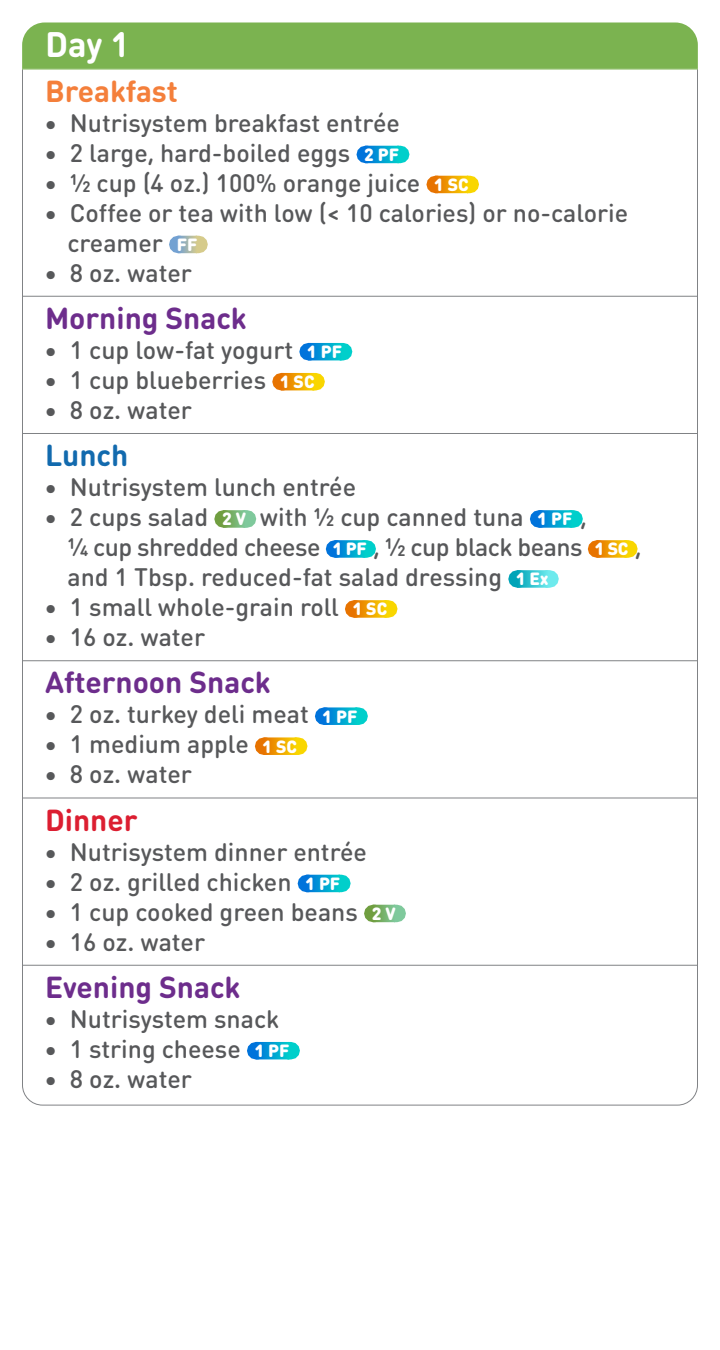
<style>
.page{position:relative;width:720px;height:1350px;background:#fff}
.page>*{position:absolute;margin:0;border:0;box-sizing:border-box;transform-origin:0 0}
.Day_Header{font:700 35px "DIN Round OT";color:#fff}
.Meal{font:700 30px "DIN Round OT";color:#6d2d8c}
.Meal_-_Top{font:700 30px "DIN Round OT";color:#f47f3b}
.Meal-2{font:700 30px "DIN Round OT";color:#dc1e31}
.Meal-3{font:700 30px "DIN Round OT";color:#126aae}
.t1{font:500 25px/30px "DIN Round OT";color:#57585a}
.s1{font-weight:900;font-size:17.5px;color:#fff}
</style>
<div class="page">
<div style="left:22px;top:22px;width:676px;height:47px;background:#7bb350"></div>
<hr style="left:22px;top:69px;width:1px;height:40px;background:#808285">
<hr style="left:697px;top:69px;width:1px;height:40px;background:#808285">
<hr style="left:22px;top:69px;width:676px;height:1px;background:#7bb350">
<hr style="left:22px;top:102px;width:1px;height:197px;background:#808285">
<hr style="left:697px;top:102px;width:1px;height:197px;background:#808285">
<svg style="left:366px;top:146px;width:16px;height:17px"></svg>
<svg style="left:365px;top:146px;width:1px;height:17px"></svg>
<svg style="left:382px;top:146px;width:17px;height:17px"></svg>
<svg style="left:436px;top:176px;width:15px;height:17px"></svg>
<svg style="left:435px;top:176px;width:1px;height:17px"></svg>
<svg style="left:451px;top:176px;width:18px;height:17px"></svg>
<svg style="left:179px;top:236px;width:8px;height:17px"></svg>
<svg style="left:178px;top:236px;width:1px;height:17px"></svg>
<svg style="left:187px;top:236px;width:11px;height:17px"></svg>
<hr style="left:22px;top:293px;width:1px;height:43px;background:#808285">
<hr style="left:697px;top:293px;width:1px;height:43px;background:#808285">
<hr style="left:22px;top:296px;width:676px;height:1px;background:#808285">
<hr style="left:22px;top:329px;width:1px;height:107px;background:#808285">
<hr style="left:697px;top:329px;width:1px;height:107px;background:#808285">
<svg style="left:309px;top:343px;width:16px;height:17px"></svg>
<svg style="left:308px;top:343px;width:1px;height:17px"></svg>
<svg style="left:325px;top:343px;width:17px;height:17px"></svg>
<svg style="left:282px;top:373px;width:15px;height:17px"></svg>
<svg style="left:281px;top:373px;width:1px;height:17px"></svg>
<svg style="left:297px;top:373px;width:18px;height:17px"></svg>
<hr style="left:22px;top:430px;width:1px;height:43px;background:#808285">
<hr style="left:697px;top:430px;width:1px;height:43px;background:#808285">
<hr style="left:22px;top:433px;width:676px;height:1px;background:#808285">
<hr style="left:22px;top:466px;width:1px;height:197px;background:#808285">
<hr style="left:697px;top:466px;width:1px;height:197px;background:#808285">
<svg style="left:224px;top:510px;width:10px;height:18px"></svg>
<svg style="left:223px;top:510px;width:1px;height:18px"></svg>
<svg style="left:234px;top:510px;width:12px;height:18px"></svg>
<svg style="left:540px;top:510px;width:15px;height:18px"></svg>
<svg style="left:539px;top:510px;width:1px;height:18px"></svg>
<svg style="left:555px;top:510px;width:18px;height:18px"></svg>
<svg style="left:336px;top:540px;width:14px;height:18px"></svg>
<svg style="left:335px;top:540px;width:1px;height:18px"></svg>
<svg style="left:350px;top:540px;width:16px;height:18px"></svg>
<svg style="left:598px;top:540px;width:13px;height:18px"></svg>
<svg style="left:597px;top:540px;width:1px;height:18px"></svg>
<svg style="left:611px;top:540px;width:16px;height:18px"></svg>
<svg style="left:518px;top:570px;width:14px;height:18px"></svg>
<svg style="left:517px;top:570px;width:1px;height:18px"></svg>
<svg style="left:532px;top:570px;width:17px;height:18px"></svg>
<svg style="left:355px;top:600px;width:15px;height:18px"></svg>
<svg style="left:354px;top:600px;width:1px;height:18px"></svg>
<svg style="left:370px;top:600px;width:17px;height:18px"></svg>
<hr style="left:22px;top:657px;width:1px;height:44px;background:#808285">
<hr style="left:697px;top:657px;width:1px;height:44px;background:#808285">
<hr style="left:22px;top:660px;width:676px;height:1px;background:#808285">
<hr style="left:22px;top:693px;width:1px;height:108px;background:#808285">
<hr style="left:697px;top:693px;width:1px;height:108px;background:#808285">
<svg style="left:325px;top:707px;width:15px;height:18px"></svg>
<svg style="left:324px;top:707px;width:1px;height:18px"></svg>
<svg style="left:340px;top:707px;width:18px;height:18px"></svg>
<svg style="left:265px;top:737px;width:15px;height:18px"></svg>
<svg style="left:264px;top:737px;width:1px;height:18px"></svg>
<svg style="left:280px;top:737px;width:17px;height:18px"></svg>
<hr style="left:22px;top:795px;width:1px;height:43px;background:#808285">
<hr style="left:697px;top:795px;width:1px;height:43px;background:#808285">
<hr style="left:22px;top:798px;width:676px;height:1px;background:#808285">
<hr style="left:22px;top:831px;width:1px;height:137px;background:#808285">
<hr style="left:697px;top:831px;width:1px;height:137px;background:#808285">
<svg style="left:307px;top:875px;width:16px;height:17px"></svg>
<svg style="left:306px;top:875px;width:1px;height:17px"></svg>
<svg style="left:323px;top:875px;width:17px;height:17px"></svg>
<svg style="left:374px;top:905px;width:10px;height:17px"></svg>
<svg style="left:373px;top:905px;width:1px;height:17px"></svg>
<svg style="left:384px;top:905px;width:12px;height:17px"></svg>
<hr style="left:22px;top:962px;width:1px;height:43px;background:#808285">
<hr style="left:697px;top:962px;width:1px;height:43px;background:#808285">
<hr style="left:22px;top:965px;width:676px;height:1px;background:#808285">
<hr style="left:22px;top:998px;width:1px;height:77px;background:#808285">
<hr style="left:697px;top:998px;width:1px;height:77px;background:#808285">
<svg style="left:22px;top:1042px;width:676px;height:64px"></svg>
<p class="Day_Header" style="left:45px;top:21px;width:86px">Day 1</p>
<p class="Meal_-_Top" style="left:45px;top:71px;width:134px">Breakfast</p>
<p class="t1" style="left:44px;top:107px;width:357px">• Nutrisystem breakfast entrée</p>
<p class="t1" style="left:44px;top:137px;width:357px">• 2 large, hard-boiled eggs <span class="s1">2 PF</span></p>
<p class="t1" style="left:44px;top:167px;width:426px">• ½ cup (4 oz.) 100% orange juice <span class="s1">1 SC</span></p>
<p class="t1" style="left:68px;top:197px;width:562px;text-indent:-23px">• Coffee or tea with low (&lt; 10 calories) or no-calorie creamer <span class="s1">FF</span></p>
<p class="t1" style="left:44px;top:257px;width:149px">• 8 oz. water</p>
<p class="Meal" style="left:45px;top:299px;width:203px">Morning Snack</p>
<p class="t1" style="left:44px;top:335px;width:299px">• 1 cup low-fat yogurt <span class="s1">1 PF</span></p>
<p class="t1" style="left:44px;top:365px;width:272px">• 1 cup blueberries <span class="s1">1 SC</span></p>
<p class="t1" style="left:44px;top:395px;width:149px">• 8 oz. water</p>
<p class="Meal-3" style="left:45px;top:436px;width:85px">Lunch</p>
<p class="t1" style="left:44px;top:472px;width:314px">• Nutrisystem lunch entrée</p>
<p class="t1" style="left:68px;top:502px;width:576px;text-indent:-23px">• 2 cups salad <span class="s1">2 V</span> with ½ cup canned tuna <span class="s1">1 PF</span> ,<br>¼ cup shredded cheese <span class="s1">1 PF</span> , ½ cup black beans <span class="s1">1 SC</span> , and 1 Tbsp. reduced-fat salad dressing <span class="s1">1 Ex</span></p>
<p class="t1" style="left:44px;top:592px;width:345px">• 1 small whole-grain roll <span class="s1">1 SC</span></p>
<p class="t1" style="left:44px;top:622px;width:162px">• 16 oz. water</p>
<p class="Meal" style="left:45px;top:663px;width:227px">Afternoon Snack</p>
<p class="t1" style="left:44px;top:699px;width:315px">• 2 oz. turkey deli meat <span class="s1">1 PF</span></p>
<p class="t1" style="left:44px;top:729px;width:255px">• 1 medium apple <span class="s1">1 SC</span></p>
<p class="t1" style="left:44px;top:759px;width:149px">• 8 oz. water</p>
<p class="Meal-2" style="left:45px;top:800px;width:94px">Dinner</p>
<p class="t1" style="left:44px;top:836px;width:324px">• Nutrisystem dinner entrée</p>
<p class="t1" style="left:44px;top:866px;width:298px">• 2 oz. grilled chicken <span class="s1">1 PF</span></p>
<p class="t1" style="left:44px;top:896px;width:353px">• 1 cup cooked green beans <span class="s1">2 V</span></p>
<p class="t1" style="left:44px;top:926px;width:162px">• 16 oz. water</p>
<p class="Meal" style="left:45px;top:968px;width:197px">Evening Snack</p>
<p class="t1" style="left:44px;top:1004px;width:237px">• Nutrisystem snack</p>
<p class="t1" style="left:44px;top:1034px;width:247px">• 1 string cheese <span class="s1">1 PF</span></p>
<p class="t1" style="left:44px;top:1064px;width:149px">• 8 oz. water</p>
</div>
